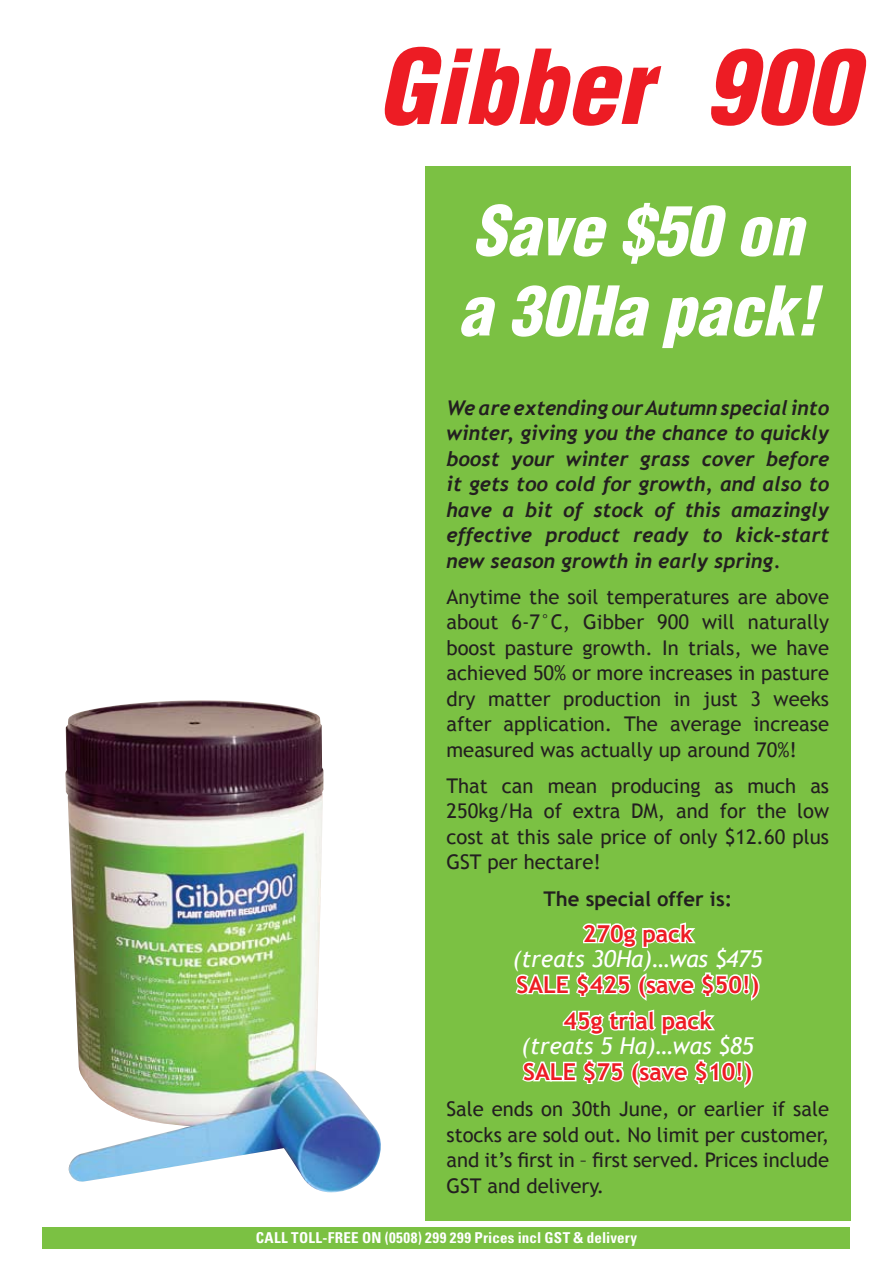
<style>
.page{position:relative;width:893px;height:1263px;background:#fff}
.page>*{position:absolute;margin:0;border:0;box-sizing:border-box;transform-origin:0 0}
.t1{font:italic 900 condensed 100.5px "Helvetica";letter-spacing:.01em;color:#ed1c24}
.t2{font:italic 900 condensed 66.75px/80.1px "Helvetica";color:#fff}
.t3{font:700 23.25px/36.2px "Trebuchet MS";color:#ed1c24;text-align:center}
.t4{font:italic 23.25px "Trebuchet MS";color:#fff}
.t5{font:20.25px/25.5px "Trebuchet MS";color:#231f20;text-align:justify}
.t6{font:italic 700 20.25px/25.5px "Trebuchet";color:#231f20;text-align:justify}
.t7{font:700 20.25px "Trebuchet MS";color:#231f20}
.t8{font:700 condensed 15px "Univers";letter-spacing:.015em;color:#fff}
</style>
<div class="page">
<img style="left:65px;top:700px;width:316px;height:492px">
<div style="left:425px;top:166px;width:425px;height:1054px;background:#7bc143"></div>
<svg style="left:582px;top:922px;width:114px;height:26px"></svg>
<svg style="left:515px;top:972px;width:245px;height:64px"></svg>
<svg style="left:522px;top:1059px;width:231px;height:29px"></svg>
<div style="left:43px;top:1227px;width:807px;height:22px;background:#7bc143"></div>
<h1 class="t1" style="left:378px;top:24px;width:481px">Gibber 900</h1>
<h2 class="t2" style="left:458px;top:190px;width:361px">Save $50 on a 30Ha pack!</h2>
<p class="t6" style="left:446px;top:395px;width:384px">We are extending our Autumn special into winter, giving you the chance to quickly boost your winter grass cover before it gets too cold for growth, and also to have a bit of stock of this amazingly effective product ready to kick-start new season growth in early spring.</p>
<p class="t5" style="left:446px;top:584px;width:384px">Anytime the soil temperatures are above about 6-7°C, Gibber 900 will naturally boost pasture growth. In trials, we have achieved 50% or more increases in pasture dry matter production in just 3 weeks after application. The average increase measured was actually up around 70%!</p>
<p class="t5" style="left:446px;top:773px;width:384px">That can mean producing as much as 250kg/Ha of extra DM, and for the low cost at this sale price of only $12.60 plus GST per hectare!</p>
<p class="t7" style="left:544px;top:886px;width:190px">The special offer is:</p>
<p class="t3" style="left:583px;top:915px;width:112px">270g pack</p>
<p class="t4" style="left:513px;top:945px;width:251px">(treats 30Ha)…was $475</p>
<p class="t3" style="left:516px;top:966px;width:244px">SALE $425 (save $50!)<br>45g trial pack</p>
<p class="t4" style="left:521px;top:1032px;width:234px">(treats 5 Ha)…was $85</p>
<p class="t3" style="left:523px;top:1053px;width:231px">SALE $75 (save $10!)</p>
<p class="t5" style="left:446px;top:1096px;width:384px">Sale ends on 30th June, or earlier if sale stocks are sold out. No limit per customer, and it’s first in – first served. Prices include GST and delivery.</p>
<p class="t8" style="left:256px;top:1229px;width:383px">CALL TOLL-FREE ON (0508) 299 299 Prices incl GST &amp; delivery</p>
</div>
